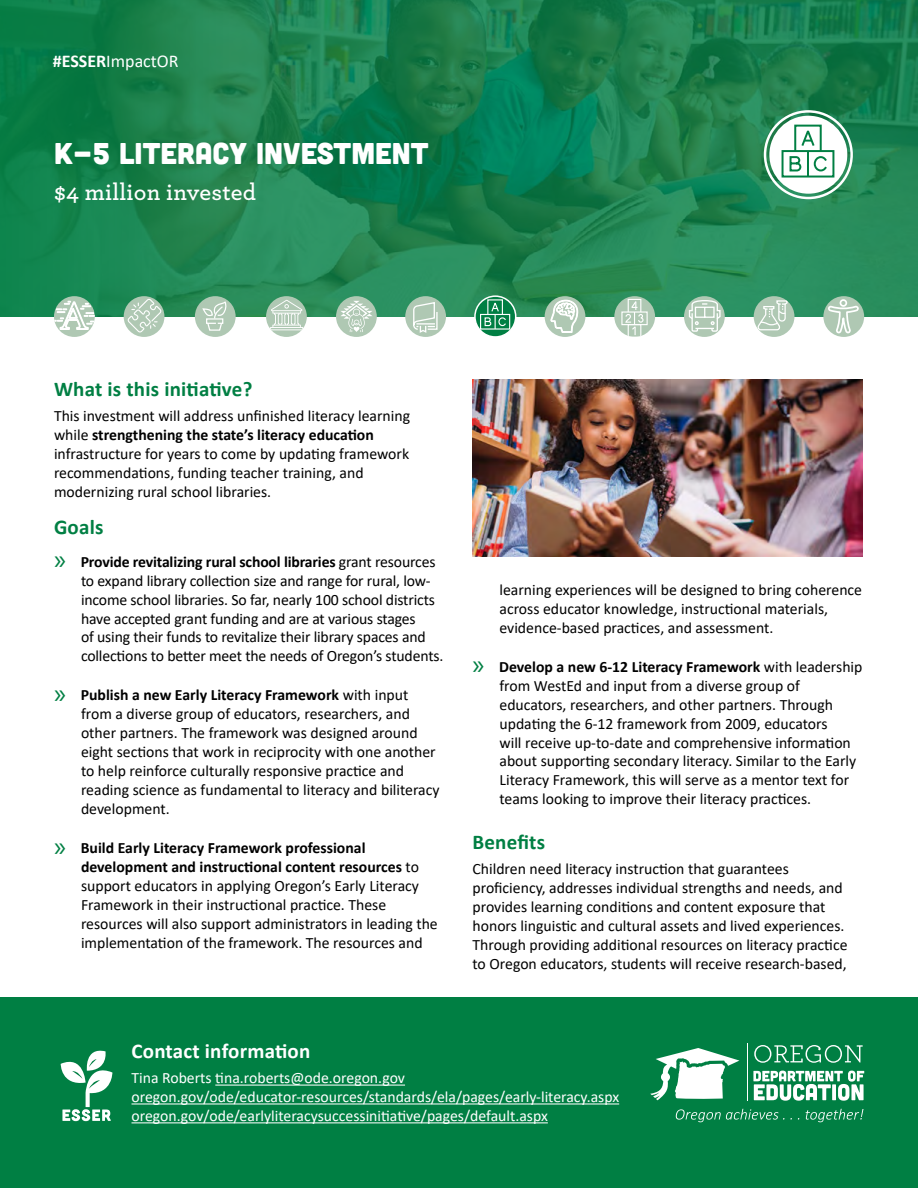
<style>
.page{position:relative;width:918px;height:1188px;background:#fff}
.page>*{position:absolute;margin:0;border:0;box-sizing:border-box;transform-origin:0 0}
.t1{font:30px "Cubano";color:#fff}
.Sub_Title{font:600 24px "Archer";letter-spacing:.01em;color:#fff}
.t2{font:700 21px "Calibri";letter-spacing:.01em;color:#007f43}
.t3{font:700 21px "Calibri";letter-spacing:.01em;color:#fff}
.Body{font:18px "Calibri";color:#fff}
.Body-2{font:15.75px/18.9px "Calibri";color:#000}
.Body-3{font:15.75px/18.9px "Calibri";color:#fff}
.s1{font-weight:700}
.s2{font-family:"Myriad Pro";font-size:28.5px;color:#007f43}
</style>
<div class="page">
<img style="left:0;top:0;width:918px;height:317px">
<img style="left:472px;top:380px;width:390px;height:176px">
<div style="left:0;top:998px;width:918px;height:190px;background:#007f43"></div>
<div style="left:764px;top:110px;width:89px;height:89px;border:2px solid #fff;border-radius:50%"></div>
<svg style="left:769px;top:116px;width:78px;height:78px"></svg>
<div style="left:54px;top:296px;width:41px;height:41px;background:#afc8b3;border-radius:50%"></div>
<svg style="left:54px;top:301px;width:41px;height:29px"></svg>
<div style="left:545px;top:296px;width:40px;height:41px;background:#afc8b3;border-radius:50%"></div>
<svg style="left:551px;top:300px;width:27px;height:32px"></svg>
<svg style="left:266px;top:296px;width:41px;height:41px"></svg>
<svg style="left:270px;top:300px;width:33px;height:30px"></svg>
<svg style="left:124px;top:296px;width:40px;height:41px"></svg>
<div style="left:754px;top:296px;width:40px;height:41px;background:#afc8b3;border-radius:50%"></div>
<svg style="left:757px;top:300px;width:31px;height:31px"></svg>
<svg style="left:823px;top:296px;width:41px;height:41px"></svg>
<svg style="left:614px;top:296px;width:41px;height:41px"></svg>
<svg style="left:475px;top:296px;width:41px;height:39px"></svg>
<div style="left:474px;top:295px;width:42px;height:43px;border:2px solid #fff;border-radius:50%"></div>
<div style="left:405px;top:296px;width:41px;height:41px;background:#afc8b3;border-radius:50%"></div>
<svg style="left:412px;top:301px;width:26px;height:33px"></svg>
<div style="left:684px;top:296px;width:41px;height:41px;background:#afc8b3;border-radius:50%"></div>
<svg style="left:688px;top:299px;width:33px;height:34px"></svg>
<svg style="left:195px;top:296px;width:41px;height:41px"></svg>
<div style="left:336px;top:296px;width:41px;height:41px;background:#afc8b3;border-radius:50%"></div>
<svg style="left:340px;top:301px;width:33px;height:31px"></svg>
<svg style="left:61px;top:1050px;width:51px;height:71px"></svg>
<svg style="left:754px;top:1045px;width:109px;height:18px"></svg>
<svg style="left:753px;top:1071px;width:111px;height:30px"></svg>
<hr style="left:747px;top:1044px;width:1px;height:57px;background:#fff">
<svg style="left:650px;top:1048px;width:89px;height:52px"></svg>
<svg style="left:676px;top:1109px;width:108px;height:13px"></svg>
<svg style="left:806px;top:1109px;width:57px;height:13px"></svg>
<hr style="left:215px;top:1085px;width:190px;height:1px;background:#fff">
<hr style="left:132px;top:1103px;width:487px;height:1px;background:#fff">
<hr style="left:132px;top:1122px;width:416px;height:1px;background:#fff">
<p class="Body" style="left:53px;top:48px;width:127px"><span class="s1">#ESSER</span>ImpactOR</p>
<p class="t1" style="left:54px;top:134px;width:376px">K-5 LITERACY INVESTMENT</p>
<p class="Sub_Title" style="left:54px;top:175px;width:204px">$4 million invested</p>
<h1 class="t2" style="left:54px;top:374px;width:200px">What is this initiative?</h1>
<p class="Body-2" style="left:54px;top:406px;width:358px">This investment will address unfinished literacy learning while <span class="s1">strengthening the state’s literacy education </span>infrastructure for years to come by updating framework recommendations, funding teacher training, and modernizing rural school libraries.</p>
<h1 class="t2" style="left:54px;top:513px;width:51px">Goals</h1>
<p class="Body-2" style="left:81px;top:552px;width:364px;text-indent:-27px"><span class="s2">»</span> <span class="s1">Provide revitalizing rural school libraries</span> grant resources to expand library collection size and range for rural, low&shy;income school libraries. So far, nearly 100 school districts have accepted grant funding and are at various stages<br>of using their funds to revitalize their library spaces and collections to better meet the needs of Oregon’s students.</p>
<p class="Body-2" style="left:81px;top:685px;width:360px;text-indent:-27px"><span class="s2">»</span> <span class="s1">Publish a new Early Literacy Framework</span> with input from a diverse group of educators, researchers, and other partners. The framework was designed around eight sections that work in reciprocity with one another to help reinforce culturally responsive practice and reading science as fundamental to literacy and biliteracy development.</p>
<p class="Body-2" style="left:81px;top:838px;width:358px;text-indent:-27px"><span class="s2">»</span> <span class="s1">Build Early Literacy Framework professional development and instructional content resources</span> to support educators in applying Oregon’s Early Literacy Framework in their instructional practice. These resources will also support administrators in leading the implementation of the framework. The resources and</p>
<p class="Body-2" style="left:500px;top:580px;width:364px">learning experiences will be designed to bring coherence across educator knowledge, instructional materials, evidence-based practices, and assessment.</p>
<p class="Body-2" style="left:500px;top:657px;width:365px;text-indent:-27px"><span class="s2">»</span> <span class="s1">Develop a new 6-12 Literacy Framework</span> with leadership from WestEd and input from a diverse group of educators, researchers, and other partners. Through updating the 6-12 framework from 2009, educators<br>will receive up-to-date and comprehensive information about supporting secondary literacy. Similar to the Early Literacy Framework, this will serve as a mentor text for teams looking to improve their literacy practices.</p>
<h1 class="t2" style="left:472px;top:827px;width:74px">Benefits</h1>
<p class="Body-2" style="left:472px;top:859px;width:377px">Children need literacy instruction that guarantees proficiency, addresses individual strengths and needs, and provides learning conditions and content exposure that honors linguistic and cultural assets and lived experiences.<br>Through providing additional resources on literacy practice to Oregon educators, students will receive research-based,</p>
<h1 class="t3" style="left:132px;top:1036px;width:180px">Contact information</h1>
<p class="Body-3" style="left:132px;top:1068px;width:489px">Tina Roberts tina.roberts@ode.oregon.gov oregon.gov/ode/educator-resources/standards/ela/pages/early-literacy.aspx oregon.gov/ode/earlyliteracysuccessinitiative/pages/default.aspx</p>
</div>
